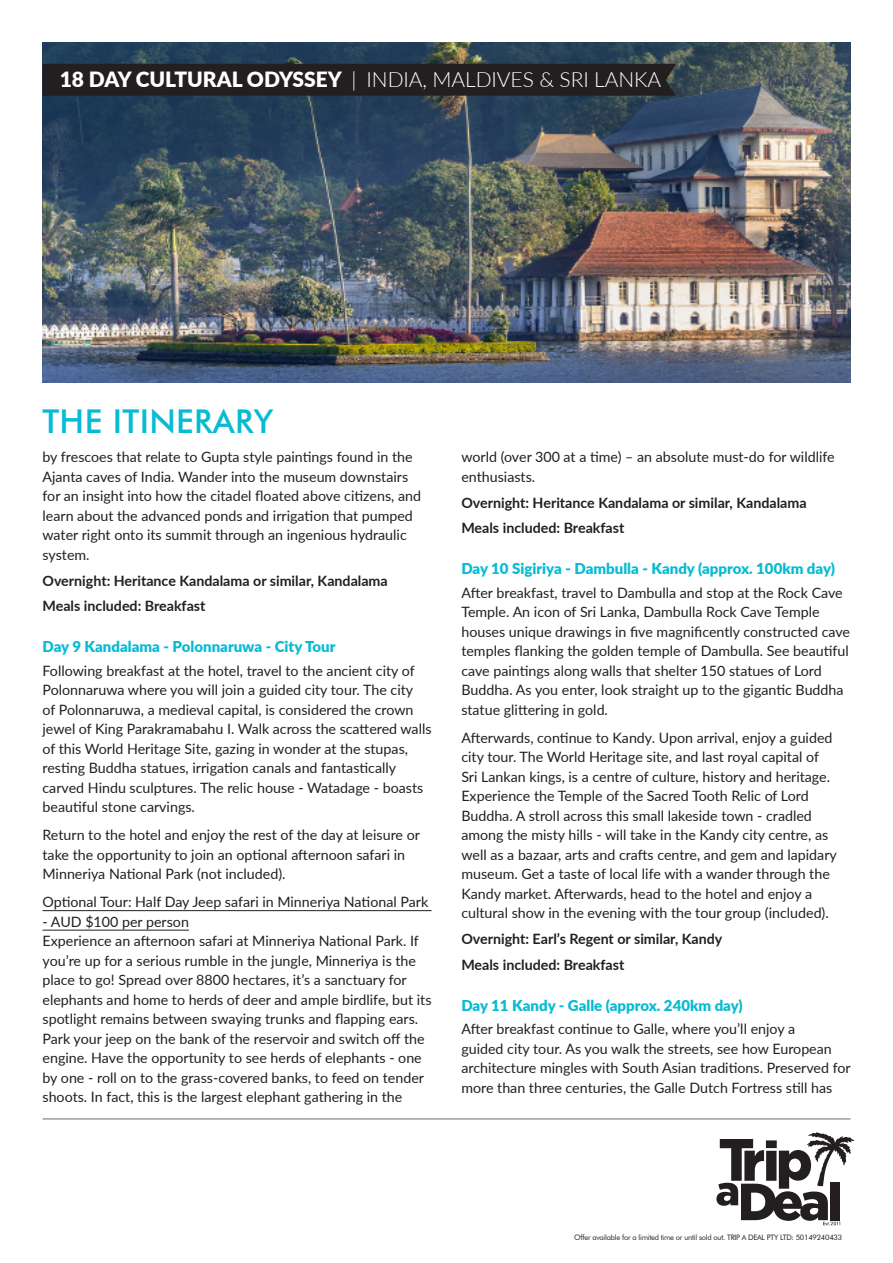
<style>
.page{position:relative;width:893px;height:1263px;background:#fff}
.page>*{position:absolute;margin:0;border:0;box-sizing:border-box;transform-origin:0 0}
.SUBHEAD{font:500 33px "Futura BT";letter-spacing:.01em;color:#07bbd3}
.t1{font:300 21px "Lato";letter-spacing:-.005em;color:#fff}
.SUBHEAD-2{font:900 15px "Lato";color:#07bbd3}
.BODY{font:14.25px/19.5px "Lato";color:#231f20}
.BODY_BOLD{font:700 14.25px "Lato";color:#231f20}
.t2{font:7.5px "Futura BT";letter-spacing:-.03em;color:#231f20}
.s1{font-weight:900}
</style>
<div class="page">
<svg style="left:716px;top:1132px;width:138px;height:93px"></svg>
<hr style="left:43px;top:1119px;width:807px;height:1px;background:#6c6d70">
<hr style="left:43px;top:910px;width:389px;height:1px;background:#231f20">
<hr style="left:43px;top:930px;width:146px;height:1px;background:#231f20">
<img style="left:43px;top:43px;width:807px;height:340px">
<div style="left:43px;top:64px;width:633px;height:32px;background:#231f20"></div>
<p class="t1" style="left:60px;top:65px;width:603px"><span class="s1">18 DAY CULTURAL ODYSSEY</span> | INDIA, MALDIVES &amp; SRI LANKA</p>
<p class="SUBHEAD" style="left:43px;top:402px;width:233px">THE ITINERARY</p>
<p class="BODY" style="left:43px;top:447px;width:380px">by frescoes that relate to Gupta style paintings found in the Ajanta caves of India. Wander into the museum downstairs for an insight into how the citadel floated above citizens, and learn about the advanced ponds and irrigation that pumped water right onto its summit through an ingenious hydraulic system.</p>
<p class="BODY_BOLD" style="left:43px;top:570px;width:347px">Overnight: Heritance Kandalama or similar, Kandalama</p>
<p class="BODY_BOLD" style="left:43px;top:596px;width:164px">Meals included: Breakfast</p>
<p class="SUBHEAD-2" style="left:43px;top:635px;width:294px">Day 9 Kandalama - Polonnaruwa - City Tour</p>
<p class="BODY" style="left:43px;top:660px;width:391px">Following breakfast at the hotel, travel to the ancient city of Polonnaruwa where you will join a guided city tour. The city<br>of Polonnaruwa, a medieval capital, is considered the crown jewel of King Parakramabahu I. Walk across the scattered walls of this World Heritage Site, gazing in wonder at the stupas, resting Buddha statues, irrigation canals and fantastically carved Hindu sculptures. The relic house - Watadage - boasts beautiful stone carvings.</p>
<p class="BODY" style="left:43px;top:825px;width:379px">Return to the hotel and enjoy the rest of the day at leisure or take the opportunity to join an optional afternoon safari in<br>Minneriya National Park (not included).</p>
<p class="BODY" style="left:43px;top:892px;width:387px">Optional Tour: Half Day Jeep safari in Minneriya National Park</p>
<p class="BODY" style="left:43px;top:911px;width:391px">- AUD $100 per person<br>Experience an afternoon safari at Minneriya National Park. If you’re up for a serious rumble in the jungle, Minneriya is the place to go! Spread over 8800 hectares, it’s a sanctuary for elephants and home to herds of deer and ample birdlife, but its spotlight remains between swaying trunks and flapping ears.<br>Park your jeep on the bank of the reservoir and switch off the engine. Have the opportunity to see herds of elephants - one by one - roll on to the grass-covered banks, to feed on tender shoots. In fact, this is the largest elephant gathering in the</p>
<p class="BODY" style="left:461px;top:447px;width:375px">world (over 300 at a time) – an absolute must-do for wildlife enthusiasts.</p>
<p class="BODY_BOLD" style="left:461px;top:492px;width:347px">Overnight: Heritance Kandalama or similar, Kandalama</p>
<p class="BODY_BOLD" style="left:461px;top:518px;width:164px">Meals included: Breakfast</p>
<p class="SUBHEAD-2" style="left:461px;top:557px;width:375px">Day 10 Sigiriya - Dambulla - Kandy (approx. 100km day)</p>
<p class="BODY" style="left:461px;top:582px;width:390px">After breakfast, travel to Dambulla and stop at the Rock Cave Temple. An icon of Sri Lanka, Dambulla Rock Cave Temple houses unique drawings in five magnificently constructed cave temples flanking the golden temple of Dambulla. See beautiful cave paintings along walls that shelter 150 statues of Lord Buddha. As you enter, look straight up to the gigantic Buddha statue glittering in gold.</p>
<p class="BODY" style="left:461px;top:727px;width:377px">Afterwards, continue to Kandy. Upon arrival, enjoy a guided city tour. The World Heritage site, and last royal capital of Sri Lankan kings, is a centre of culture, history and heritage.<br>Experience the Temple of the Sacred Tooth Relic of Lord Buddha. A stroll across this small lakeside town - cradled among the misty hills - will take in the Kandy city centre, as well as a bazaar, arts and crafts centre, and gem and lapidary museum. Get a taste of local life with a wander through the Kandy market. Afterwards, head to the hotel and enjoy a cultural show in the evening with the tour group (included).</p>
<p class="BODY_BOLD" style="left:461px;top:928px;width:263px">Overnight: Earl’s Regent or similar, Kandy</p>
<p class="BODY_BOLD" style="left:461px;top:954px;width:164px">Meals included: Breakfast</p>
<p class="SUBHEAD-2" style="left:461px;top:994px;width:283px">Day 11 Kandy - Galle (approx. 240km day)</p>
<p class="BODY" style="left:461px;top:1019px;width:391px">After breakfast continue to Galle, where you’ll enjoy a<br>guided city tour. As you walk the streets, see how European architecture mingles with South Asian traditions. Preserved for more than three centuries, the Galle Dutch Fortress still has</p>
<p class="t2" style="left:574px;top:1232px;width:270px">Offer available for a limited time or until sold out. TRIP A DEAL PTY LTD: 50149240433</p>
</div>
